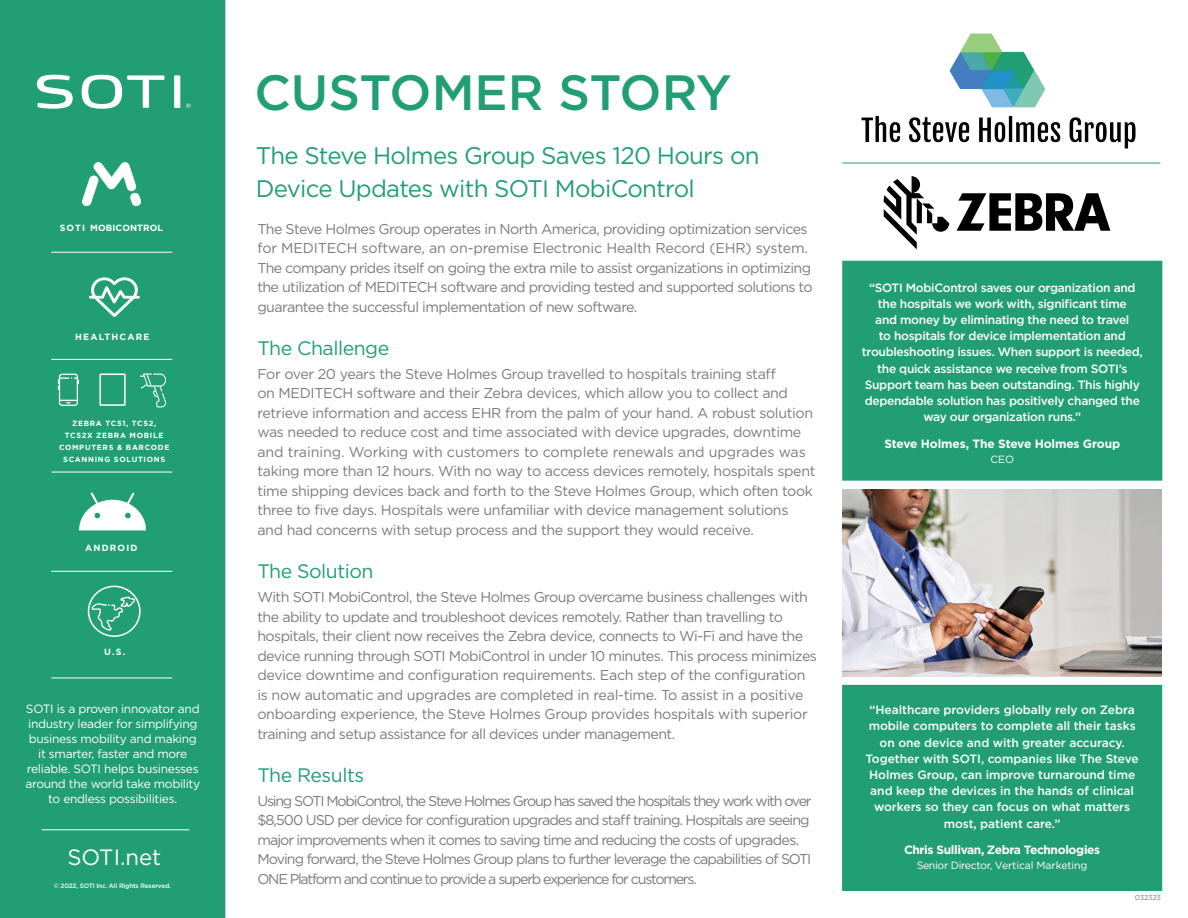
<style>
.page{position:relative;width:1188px;height:918px;background:#fff}
.page>*{position:absolute;margin:0;border:0;box-sizing:border-box;transform-origin:0 0}
.t1{font:500 49.5px "Gotham";color:#219e74}
.sub-head1{font:24px/33px "Gotham";letter-spacing:-.03em;color:#219e74}
.t2{font:22.2px "Gotham";color:#fff}
.NEW-Copy_title{font:19.5px "Gotham";letter-spacing:-.025em;color:#219e74}
.NEW-Body{font:14.25px/19.5px "Gotham";letter-spacing:-.04em;color:#7b7b7e}
.NEW-Body-2{font:14.25px/19.5px "Gotham";letter-spacing:-.075em;color:#7b7b7e}
.NEW-qoute{font:500 12px/16.2px "Gotham";letter-spacing:-.025em;color:#fff;text-align:center}
.NEW-qoute-2{font:500 12px/16.2px "Gotham";letter-spacing:-.005em;color:#fff;text-align:center}
.t3{font:12px/15px "Gotham";letter-spacing:-.025em;color:#fff;text-align:center}
.quote-name{font:700 12px "Gotham";letter-spacing:-.01em;color:#fff}
.quote-title{font:700 12px "Gotham";letter-spacing:-.03em;color:#fff}
.quote-title-2{font:10.5px "Gotham";letter-spacing:-.03em;color:#fff}
.quote-title-3{font:10.5px "Gotham";letter-spacing:-.01em;color:#fff}
.icon-name{font:700 9px "Gotham";letter-spacing:.13em;color:#fff}
.icon-name-2{font:700 9px "Gotham";letter-spacing:.01em;color:#fff}
.icon-name-3{font:700 7.5px/12px "Gotham";letter-spacing:.09em;color:#fff;text-align:center}
.t4{font:7.2px "Gotham";letter-spacing:-.03em;color:#7b7b7e}
.t5{font:500 6.3px "Gotham";letter-spacing:-.02em;color:#fff}
</style>
<div class="page">
<div style="left:0;top:0;width:225px;height:918px;background:#219e74"></div>
<hr style="left:51px;top:359px;width:121px;height:1px;background:#fff">
<hr style="left:51px;top:472px;width:121px;height:1px;background:#fff">
<hr style="left:51px;top:571px;width:121px;height:1px;background:#fff">
<hr style="left:51px;top:678px;width:121px;height:1px;background:#fff">
<hr style="left:42px;top:830px;width:147px;height:1px;background:#fff">
<svg style="left:82px;top:75px;width:82px;height:34px"></svg>
<div style="left:174px;top:75px;width:6px;height:33px;background:#fff"></div>
<svg style="left:37px;top:75px;width:36px;height:34px"></svg>
<svg style="left:186px;top:103px;width:5px;height:5px"></svg>
<hr style="left:51px;top:252px;width:121px;height:1px;background:#fff">
<img style="left:843px;top:489px;width:318px;height:187px">
<img style="left:861px;top:33px;width:275px;height:115px">
<svg style="left:79px;top:492px;width:67px;height:38px"></svg>
<div style="left:99px;top:374px;width:27px;height:32px;border:2px solid #fff"></div>
<svg style="left:58px;top:374px;width:21px;height:32px"></svg>
<div style="left:842px;top:261px;width:320px;height:220px;background:#219e74;border:2px solid #219e74"></div>
<svg style="left:89px;top:277px;width:51px;height:40px"></svg>
<svg style="left:140px;top:374px;width:26px;height:33px"></svg>
<div style="left:842px;top:685px;width:320px;height:206px;background:#219e74"></div>
<svg style="left:884px;top:176px;width:65px;height:73px"></svg>
<svg style="left:957px;top:193px;width:153px;height:38px"></svg>
<hr style="left:842px;top:163px;width:318px;height:1px;background:#219e74">
<img style="left:83px;top:162px;width:57px;height:44px">
<svg style="left:88px;top:586px;width:53px;height:51px;background:#44ad8a"></svg>
<p class="icon-name-2" style="left:60px;top:222px;width:105px">SOTI MOBICONTROL</p>
<p class="icon-name" style="left:75px;top:331px;width:76px">HEALTHCARE</p>
<p class="icon-name-3" style="left:59px;top:417px;width:112px">ZEBRA TC51, TC52,<br>TC52X ZEBRA MOBILE<br>COMPUTERS &amp; BARCODE<br>SCANNING SOLUTIONS</p>
<p class="icon-name" style="left:85px;top:542px;width:54px">ANDROID</p>
<p class="icon-name" style="left:104px;top:646px;width:23px">U.S.</p>
<p class="t3" style="left:25px;top:701px;width:176px">SOTI is a proven innovator and industry leader for simplifying business mobility and making it smarter, faster and more reliable. SOTI helps businesses around the world take mobility to endless possibilities.</p>
<p class="t2" style="left:67px;top:843px;width:95px">SOTI.net</p>
<p class="t5" style="left:54px;top:882px;width:119px">© 2022, SOTI Inc. All Rights Reserved.</p>
<p class="t1" style="left:254px;top:60px;width:479px">CUSTOMER STORY</p>
<p class="sub-head1" style="left:256px;top:139px;width:505px">The Steve Holmes Group Saves 120 Hours on<br>Device Updates with SOTI MobiControl</p>
<p class="NEW-Body" style="left:257px;top:218px;width:557px">The Steve Holmes Group operates in North America, providing optimization services for MEDITECH software, an on-premise Electronic Health Record (EHR) system.<br>The company prides itself on going the extra mile to assist organizations in optimizing the utilization of MEDITECH software and providing tested and supported solutions to guarantee the successful implementation of new software.</p>
<p class="NEW-Copy_title" style="left:257px;top:336px;width:133px">The Challenge</p>
<p class="NEW-Body" style="left:257px;top:364px;width:560px">For over 20 years the Steve Holmes Group travelled to hospitals training staff<br>on MEDITECH software and their Zebra devices, which allow you to collect and retrieve information and access EHR from the palm of your hand. A robust solution was needed to reduce cost and time associated with device upgrades, downtime and training. Working with customers to complete renewals and upgrades was taking more than 12 hours. With no way to access devices remotely, hospitals spent time shipping devices back and forth to the Steve Holmes Group, which often took three to five days. Hospitals were unfamiliar with device management solutions and had concerns with setup process and the support they would receive.</p>
<p class="NEW-Copy_title" style="left:257px;top:559px;width:118px">The Solution</p>
<p class="NEW-Body" style="left:257px;top:587px;width:561px">With SOTI MobiControl, the Steve Holmes Group overcame business challenges with the ability to update and troubleshoot devices remotely. Rather than travelling to hospitals, their client now receives the Zebra device, connects to Wi-Fi and have the device running through SOTI MobiControl in under 10 minutes. This process minimizes device downtime and configuration requirements. Each step of the configuration is now automatic and upgrades are completed in real-time. To assist in a positive onboarding experience, the Steve Holmes Group provides hospitals with superior training and setup assistance for all devices under management.</p>
<p class="NEW-Copy_title" style="left:257px;top:763px;width:108px">The Results</p>
<p class="NEW-Body-2" style="left:257px;top:791px;width:556px">Using SOTI MobiControl, the Steve Holmes Group has saved the hospitals they work with over $8,500 USD per device for configuration upgrades and staff training. Hospitals are seeing major improvements when it comes to saving time and reducing the costs of upgrades.<br>Moving forward, the Steve Holmes Group plans to further leverage the capabilities of SOTI ONE Platform and continue to provide a superb experience for customers.</p>
<p class="NEW-qoute" style="left:862px;top:279px;width:282px">“SOTI MobiControl saves our organization and the hospitals we work with, significant time<br>and money by eliminating the need to travel<br>to hospitals for device implementation and troubleshooting issues. When support is needed, the quick assistance we receive from SOTI’s Support team has been outstanding. This highly dependable solution has positively changed the way our organization runs.”</p>
<p class="quote-name" style="left:884px;top:435px;width:237px">Steve Holmes, The Steve Holmes Group</p>
<p class="quote-title-3" style="left:991px;top:452px;width:25px">CEO</p>
<p class="NEW-qoute-2" style="left:866px;top:702px;width:275px">“Healthcare providers globally rely on Zebra mobile computers to complete all their tasks on one device and with greater accuracy.<br>Together with SOTI, companies like The Steve Holmes Group, can improve turnaround time and keep the devices in the hands of clinical workers so they can focus on what matters most, patient care.”</p>
<p class="quote-title" style="left:904px;top:842px;width:198px">Chris Sullivan, Zebra Technologies</p>
<p class="quote-title-2" style="left:917px;top:858px;width:172px">Senior Director, Vertical Marketing</p>
<p class="t4" style="left:1135px;top:893px;width:28px">032323</p>
</div>
